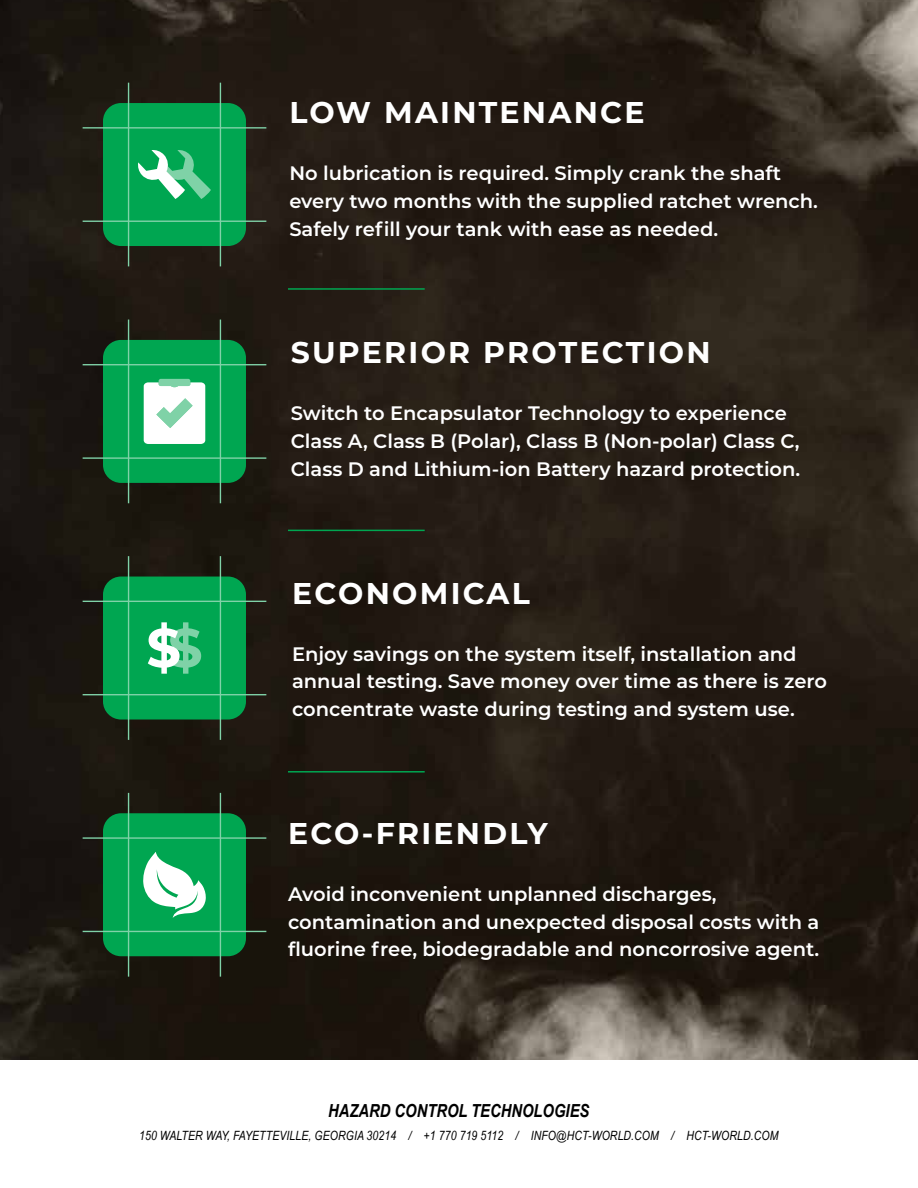
<style>
.page{position:relative;width:918px;height:1188px;background:#fff}
.page>*{position:absolute;margin:0;border:0;box-sizing:border-box;transform-origin:0 0}
.t1{font:700 30px "Montserrat";letter-spacing:.075em;color:#fff}
.t2{font:600 19.5px/27.8px "Montserrat";color:#fff}
.t3{font:italic 700 18px "Arial Narrow";color:#000}
.t4{font:italic 12.75px "Arial Narrow";letter-spacing:.01em;color:#000}
</style>
<div class="page">
<img style="left:0;top:0;width:918px;height:1059px">
<div style="left:103px;top:103px;width:143px;height:143px;background:#00a651;border-radius:18px"></div>
<hr style="left:220px;top:83px;width:1px;height:183px;background:#80d2a8">
<hr style="left:128px;top:83px;width:1px;height:183px;background:#80d2a8">
<hr style="left:83px;top:127px;width:183px;height:2px;background:#80d2a8">
<hr style="left:83px;top:221px;width:183px;height:1px;background:#80d2a8">
<svg style="left:138px;top:150px;width:73px;height:49px"></svg>
<div style="left:103px;top:577px;width:143px;height:143px;background:#00a651;border-radius:18px"></div>
<hr style="left:220px;top:556px;width:1px;height:184px;background:#80d2a8">
<hr style="left:128px;top:556px;width:1px;height:184px;background:#80d2a8">
<hr style="left:83px;top:601px;width:183px;height:1px;background:#80d2a8">
<hr style="left:83px;top:694px;width:183px;height:1px;background:#80d2a8">
<svg style="left:148px;top:622px;width:53px;height:52px"></svg>
<div style="left:103px;top:340px;width:143px;height:143px;background:#00a651;border-radius:18px"></div>
<hr style="left:220px;top:320px;width:1px;height:183px;background:#80d2a8">
<hr style="left:128px;top:320px;width:1px;height:183px;background:#80d2a8">
<hr style="left:83px;top:364px;width:183px;height:1px;background:#80d2a8">
<hr style="left:83px;top:457px;width:183px;height:2px;background:#80d2a8">
<svg style="left:144px;top:379px;width:61px;height:65px;background:#e1f4eb"></svg>
<div style="left:103px;top:813px;width:143px;height:143px;background:#00a651;border-radius:18px"></div>
<hr style="left:220px;top:793px;width:1px;height:184px;background:#80d2a8">
<hr style="left:128px;top:793px;width:1px;height:184px;background:#80d2a8">
<hr style="left:83px;top:837px;width:183px;height:2px;background:#80d2a8">
<hr style="left:83px;top:931px;width:183px;height:1px;background:#80d2a8">
<svg style="left:143px;top:852px;width:63px;height:66px"></svg>
<hr style="left:288px;top:771px;width:137px;height:2px;background:#00a651">
<hr style="left:288px;top:530px;width:137px;height:1px;background:#00a651">
<hr style="left:288px;top:288px;width:137px;height:2px;background:#00a651">
<h1 class="t1" style="left:289px;top:91px;width:357px">LOW MAINTENANCE</h1>
<p class="t2" style="left:289px;top:158px;width:530px">No lubrication is required. Simply crank the shaft every two months with the supplied ratchet wrench.<br>Safely refill your tank with ease as needed.</p>
<h1 class="t1" style="left:291px;top:331px;width:421px">SUPERIOR PROTECTION</h1>
<p class="t2" style="left:291px;top:399px;width:511px">Switch to Encapsulator Technology to experience<br>Class A, Class B (Polar), Class B (Non-polar) Class C,<br>Class D and Lithium-ion Battery hazard protection.</p>
<h1 class="t1" style="left:292px;top:571px;width:239px">ECONOMICAL</h1>
<p class="t2" style="left:292px;top:639px;width:537px">Enjoy savings on the system itself, installation and annual testing. Save money over time as there is zero concentrate waste during testing and system use.</p>
<h1 class="t1" style="left:288px;top:811px;width:261px">ECO-FRIENDLY</h1>
<p class="t2" style="left:288px;top:879px;width:533px">Avoid inconvenient unplanned discharges, contamination and unexpected disposal costs with a fluorine free, biodegradable and noncorrosive agent.</p>
<p class="t3" style="left:328px;top:1097px;width:263px">HAZARD CONTROL TECHNOLOGIES</p>
<p class="t4" style="left:139px;top:1126px;width:641px">150 WALTER WAY, FAYETTEVILLE, GEORGIA 30214 / +1 770 719 5112 / INFO@HCT-WORLD.COM / HCT-WORLD.COM</p>
</div>
